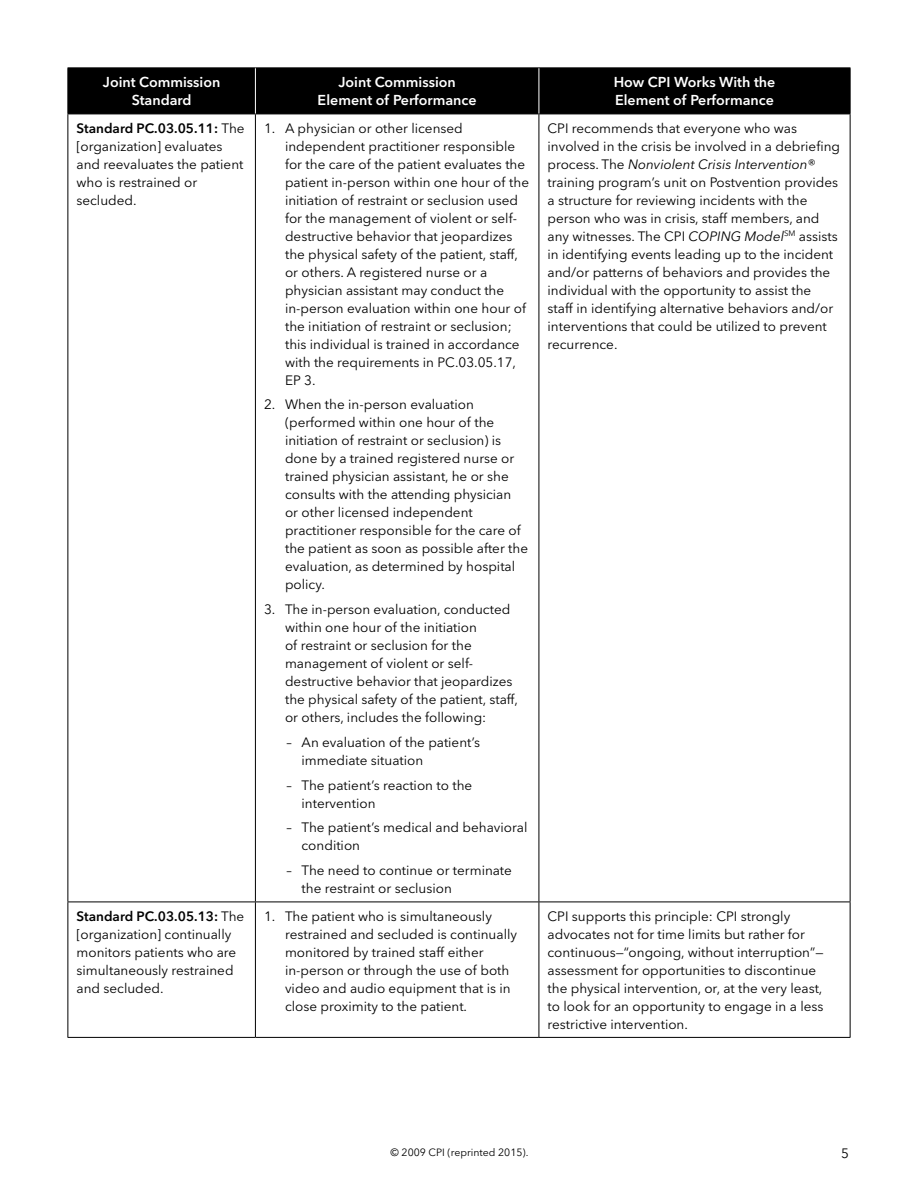
<style>
.page{position:relative;width:918px;height:1188px;background:#fff}
.page>*{position:absolute;margin:0;border:0;box-sizing:border-box;transform-origin:0 0}
.t1{font:600 14.25px/18px "Avenir Next LT Pro";color:#fff;text-align:center}
.t2{font:13.5px/18px "Avenir Next LT Pro";color:#000}
.t3{font:10.5px "Avenir Next LT Pro";color:#000}
.s1{font-weight:600}
.s2{font-style:italic}
</style>
<div class="page">
<div style="left:69px;top:69px;width:781px;height:45px;background:#000"></div>
<hr style="left:68px;top:68px;width:187px;height:1px;background:#000">
<hr style="left:68px;top:68px;width:1px;height:46px;background:#000">
<hr style="left:255px;top:68px;width:284px;height:1px;background:#000">
<hr style="left:539px;top:68px;width:311px;height:1px;background:#000">
<hr style="left:850px;top:68px;width:1px;height:46px;background:#000">
<hr style="left:68px;top:114px;width:187px;height:1px;background:#000">
<hr style="left:68px;top:114px;width:1px;height:788px;background:#000">
<hr style="left:255px;top:114px;width:284px;height:1px;background:#000">
<hr style="left:255px;top:114px;width:1px;height:788px;background:#000">
<hr style="left:539px;top:114px;width:311px;height:1px;background:#000">
<hr style="left:539px;top:114px;width:1px;height:788px;background:#000">
<hr style="left:850px;top:114px;width:1px;height:788px;background:#000">
<hr style="left:68px;top:902px;width:187px;height:1px;background:#000">
<hr style="left:68px;top:902px;width:1px;height:135px;background:#000">
<hr style="left:255px;top:902px;width:284px;height:1px;background:#000">
<hr style="left:255px;top:902px;width:1px;height:135px;background:#000">
<hr style="left:539px;top:902px;width:311px;height:1px;background:#000">
<hr style="left:539px;top:902px;width:1px;height:135px;background:#000">
<hr style="left:850px;top:902px;width:1px;height:135px;background:#000">
<hr style="left:68px;top:1037px;width:187px;height:1px;background:#000">
<hr style="left:255px;top:1037px;width:284px;height:1px;background:#000">
<hr style="left:539px;top:1037px;width:311px;height:1px;background:#000">
<hr style="left:255px;top:68px;width:1px;height:46px;background:#fff">
<hr style="left:539px;top:68px;width:1px;height:46px;background:#fff">
<p class="t1" style="left:103px;top:73px;width:119px">Joint Commission<br>Standard</p>
<p class="t1" style="left:318px;top:73px;width:161px">Joint Commission<br>Element of Performance</p>
<p class="t1" style="left:614px;top:73px;width:163px;text-align:left">How CPI Works With the<br>Element of Performance</p>
<p class="t2" style="left:77px;top:119px;width:170px"><span class="s1">Standard PC.03.05.11:</span> The [organization] evaluates and reevaluates the patient who is restrained or secluded.</p>
<p class="t2" style="left:285px;top:119px;width:246px;text-indent:-21px">1. A physician or other licensed independent practitioner responsible for the care of the patient evaluates the patient in-person within one hour of the initiation of restraint or seclusion used for the management of violent or self&shy;destructive behavior that jeopardizes the physical safety of the patient, staff, or others. A registered nurse or a physician assistant may conduct the in-person evaluation within one hour of the initiation of restraint or seclusion; this individual is trained in accordance with the requirements in PC.03.05.17, EP 3.</p>
<p class="t2" style="left:285px;top:396px;width:245px;text-indent:-21px">2. When the in-person evaluation (performed within one hour of the initiation of restraint or seclusion) is done by a trained registered nurse or trained physician assistant, he or she consults with the attending physician<br>or other licensed independent practitioner responsible for the care of the patient as soon as possible after the evaluation, as determined by hospital policy.</p>
<p class="t2" style="left:285px;top:600px;width:235px;text-indent:-21px">3. The in-person evaluation, conducted within one hour of the initiation<br>of restraint or seclusion for the management of violent or self&shy;destructive behavior that jeopardizes the physical safety of the patient, staff, or others, includes the following:</p>
<p class="t2" style="left:302px;top:733px;width:180px;text-indent:-15px">– An evaluation of the patient’s immediate situation</p>
<p class="t2" style="left:302px;top:776px;width:172px;text-indent:-15px">– The patient’s reaction to the intervention</p>
<p class="t2" style="left:302px;top:819px;width:227px;text-indent:-15px">– The patient’s medical and behavioral condition</p>
<p class="t2" style="left:302px;top:861px;width:212px;text-indent:-15px">– The need to continue or terminate the restraint or seclusion</p>
<p class="t2" style="left:548px;top:119px;width:294px">CPI recommends that everyone who was involved in the crisis be involved in a debriefing process. The <span class="s2">Nonviolent Crisis Intervention</span>® training program’s unit on Postvention provides a structure for reviewing incidents with the person who was in crisis, staff members, and any witnesses. The CPI <span class="s2">COPING Model</span><sup>SM</sup> assists in identifying events leading up to the incident and/or patterns of behaviors and provides the individual with the opportunity to assist the<br>staff in identifying alternative behaviors and/or interventions that could be utilized to prevent recurrence.</p>
<p class="t2" style="left:77px;top:907px;width:169px"><span class="s1">Standard PC.03.05.13:</span> The [organization] continually monitors patients who are simultaneously restrained and secluded.</p>
<p class="t2" style="left:285px;top:907px;width:233px;text-indent:-21px">1. The patient who is simultaneously restrained and secluded is continually monitored by trained staff either in-person or through the use of both video and audio equipment that is in close proximity to the patient.</p>
<p class="t2" style="left:548px;top:907px;width:278px">CPI supports this principle: CPI strongly advocates not for time limits but rather for continuous—“ongoing, without interruption”— assessment for opportunities to discontinue the physical intervention, or, at the very least, to look for an opportunity to engage in a less restrictive intervention.</p>
<p class="t3" style="left:391px;top:1146px;width:139px">© 2009 CPI (reprinted 2015).</p>
<p class="t2" style="left:841px;top:1144px;width:9px">5</p>
</div>
